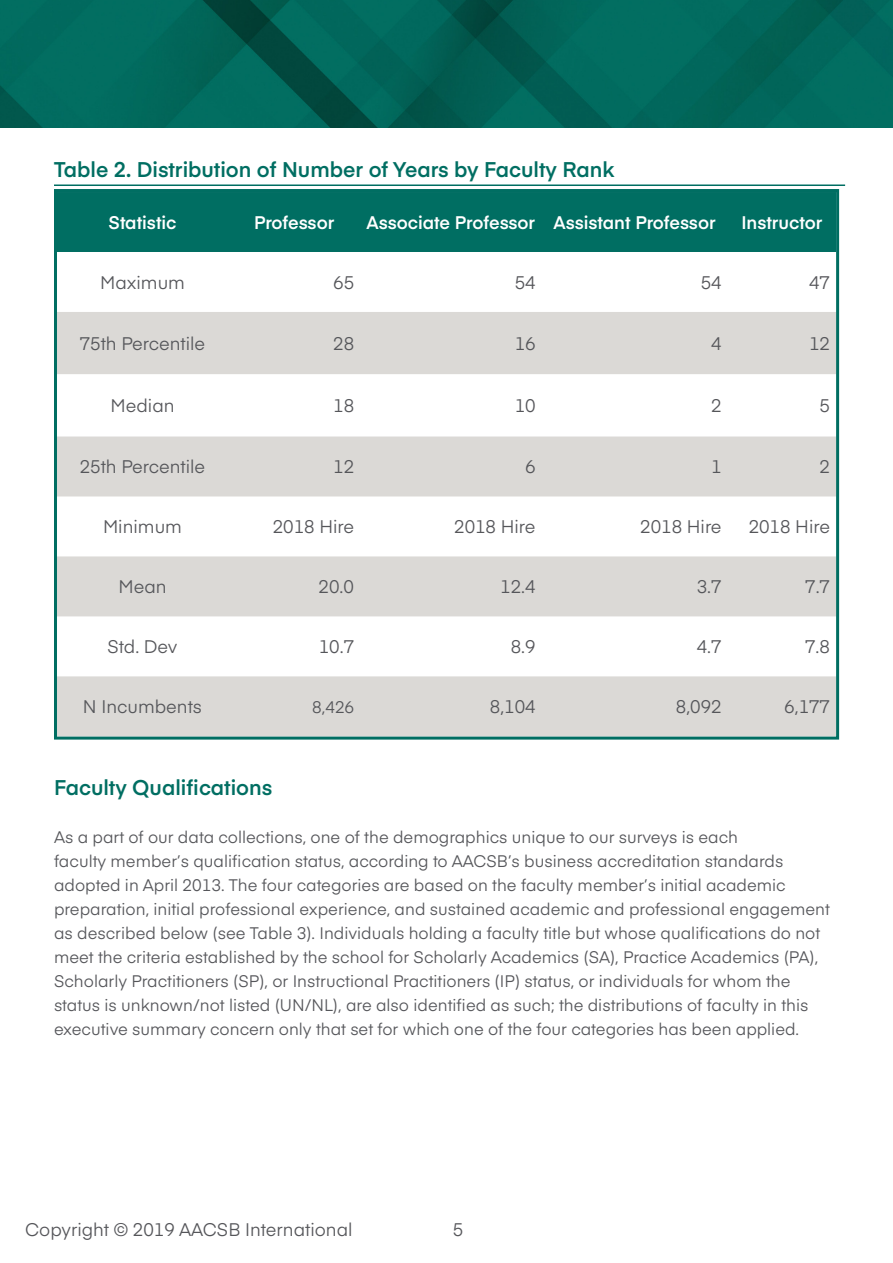
<style>
.page{position:relative;width:893px;height:1263px;background:#fff}
.page>*{position:absolute;margin:0;border:0;box-sizing:border-box;transform-origin:0 0}
.t1{font:600 21px "Eina 03";color:#006e62}
.t2{font:18px "Eina 03";color:#55565a}
.t3{font:600 18px "Eina 03";color:#fff}
.t4{font:16.5px/24px "Eina 03";color:#55565a}
</style>
<div class="page">
<img style="left:0;top:0;width:893px;height:128px">
<hr style="left:54px;top:184px;width:791px;height:2px;background:#006e62">
<div style="left:58px;top:193px;width:777px;height:59px;background:#006e62"></div>
<svg style="left:58px;top:312px;width:777px;height:424px"></svg>
<div style="left:58px;top:436px;width:777px;height:60px;background:#dbd9d6"></div>
<div style="left:54px;top:189px;width:785px;height:551px;border:3px solid #006e62"></div>
<p class="t1" style="left:54px;top:154px;width:562px">Table 2. Distribution of Number of Years by Faculty Rank</p>
<p class="t3" style="left:109px;top:209px;width:70px">Statistic</p>
<p class="t3" style="left:254px;top:209px;width:82px">Professor</p>
<p class="t3" style="left:367px;top:209px;width:350px">Associate Professor Assistant Professor</p>
<p class="t3" style="left:741px;top:209px;width:83px">Instructor</p>
<p class="t2" style="left:100px;top:269px;width:86px">Maximum</p>
<p class="t2" style="left:333px;top:269px;width:22px">65</p>
<p class="t2" style="left:515px;top:269px;width:22px">54</p>
<p class="t2" style="left:701px;top:269px;width:22px">54</p>
<p class="t2" style="left:809px;top:269px;width:22px">47</p>
<p class="t2" style="left:80px;top:330px;width:127px">75th Percentile</p>
<p class="t2" style="left:333px;top:330px;width:22px">28</p>
<p class="t2" style="left:515px;top:330px;width:22px">16</p>
<p class="t2" style="left:711px;top:330px;width:12px">4</p>
<p class="t2" style="left:809px;top:330px;width:22px">12</p>
<p class="t2" style="left:110px;top:392px;width:66px">Median</p>
<p class="t2" style="left:333px;top:392px;width:22px">18</p>
<p class="t2" style="left:515px;top:392px;width:22px">10</p>
<p class="t2" style="left:711px;top:392px;width:12px">2</p>
<p class="t2" style="left:820px;top:392px;width:12px">5</p>
<p class="t2" style="left:80px;top:454px;width:127px">25th Percentile</p>
<p class="t2" style="left:333px;top:454px;width:22px">12</p>
<p class="t2" style="left:525px;top:454px;width:12px">6</p>
<p class="t2" style="left:711px;top:454px;width:12px">1</p>
<p class="t2" style="left:820px;top:454px;width:12px">2</p>
<p class="t2" style="left:103px;top:513px;width:80px">Minimum</p>
<p class="t2" style="left:273px;top:513px;width:83px">2018 Hire</p>
<p class="t2" style="left:454px;top:513px;width:83px">2018 Hire</p>
<p class="t2" style="left:640px;top:513px;width:83px">2018 Hire</p>
<p class="t2" style="left:749px;top:513px;width:83px">2018 Hire</p>
<p class="t2" style="left:118px;top:573px;width:50px">Mean</p>
<p class="t2" style="left:319px;top:573px;width:37px">20.0</p>
<p class="t2" style="left:500px;top:573px;width:37px">12.4</p>
<p class="t2" style="left:697px;top:573px;width:26px">3.7</p>
<p class="t2" style="left:805px;top:573px;width:26px">7.7</p>
<p class="t2" style="left:107px;top:633px;width:72px">Std. Dev</p>
<p class="t2" style="left:319px;top:633px;width:37px">10.7</p>
<p class="t2" style="left:511px;top:633px;width:26px">8.9</p>
<p class="t2" style="left:697px;top:633px;width:26px">4.7</p>
<p class="t2" style="left:805px;top:633px;width:26px">7.8</p>
<p class="t2" style="left:83px;top:693px;width:121px">N Incumbents</p>
<p class="t4" style="left:312px;top:694px;width:43px">8,426</p>
<p class="t2" style="left:490px;top:693px;width:47px">8,104</p>
<p class="t2" style="left:676px;top:693px;width:47px">8,092</p>
<p class="t2" style="left:784px;top:693px;width:47px">6,177</p>
<p class="t1" style="left:54px;top:772px;width:220px">Faculty Qualifications</p>
<p class="t4" style="left:54px;top:824px;width:777px">As a part of our data collections, one of the demographics unique to our surveys is each<br>faculty member’s qualification status, according to AACSB’s business accreditation standards adopted in April 2013. The four categories are based on the faculty member’s initial academic preparation, initial professional experience, and sustained academic and professional engagement as described below (see Table 3). Individuals holding a faculty title but whose qualifications do not meet the criteria established by the school for Scholarly Academics (SA), Practice Academics (PA), Scholarly Practitioners (SP), or Instructional Practitioners (IP) status, or individuals for whom the status is unknown/not listed (UN/NL), are also identified as such; the distributions of faculty in this executive summary concern only that set for which one of the four categories has been applied.</p>
<p class="t2" style="left:25px;top:1216px;width:329px">Copyright © 2019 AACSB International</p>
<p class="t2" style="left:453px;top:1216px;width:12px">5</p>
</div>
